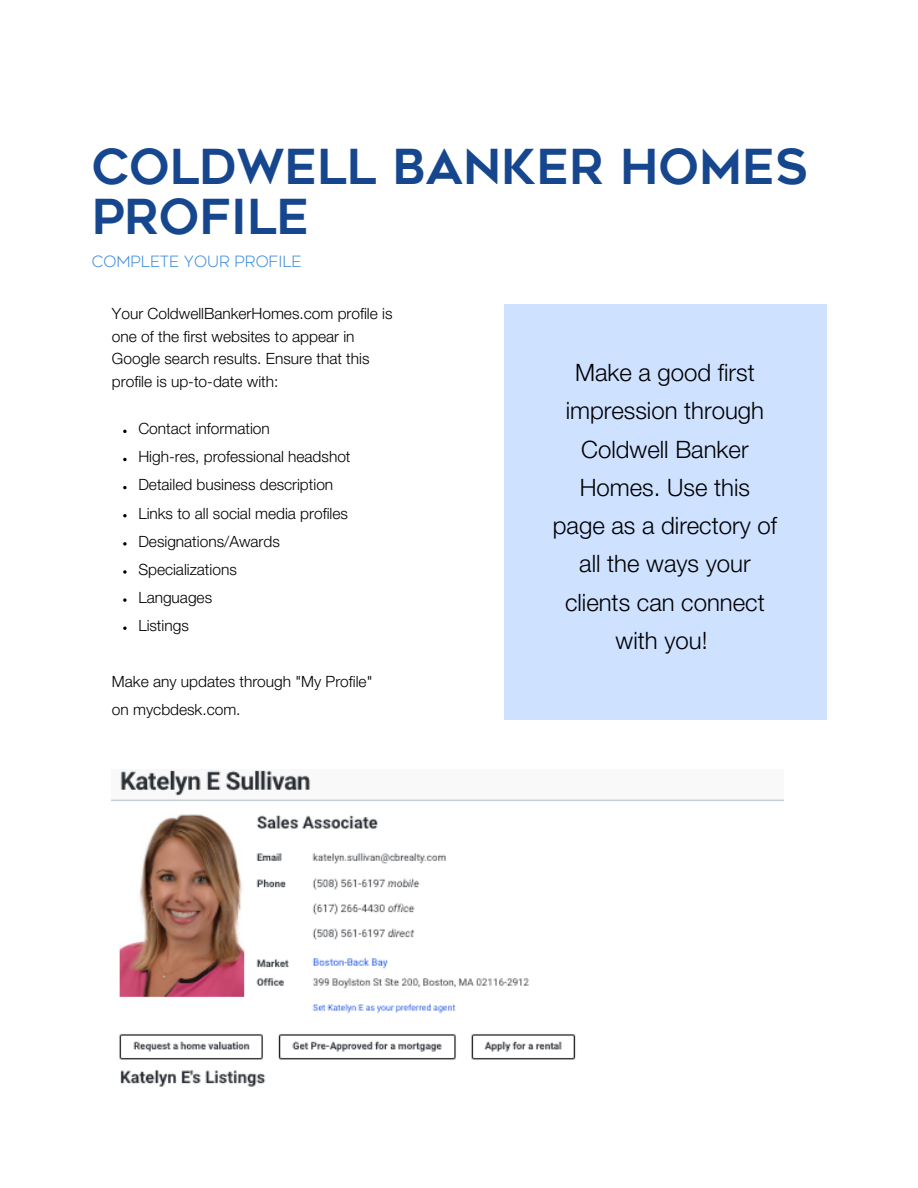
<style>
.page{position:relative;width:918px;height:1188px;background:#fff}
.page>*{position:absolute;margin:0;border:0;box-sizing:border-box;transform-origin:0 0}
.t1{font:48px/49.5px "Geometos";color:#16478e}
.t2{font:300 24px/38.2px "Helvetica Neue LT Std";color:#000;text-align:center}
.t3{font:300 15.45px/22.5px "Helvetica Neue LT Std";color:#000}
.t4{font:300 15.45px "Geometos Neue";color:#418fde}
</style>
<div class="page">
<img style="left:112px;top:770px;width:672px;height:317px">
<div style="left:504px;top:304px;width:323px;height:415px;background:#cee1ff"></div>
<svg style="left:123px;top:430px;width:4px;height:3px"></svg>
<svg style="left:123px;top:458px;width:4px;height:3px"></svg>
<svg style="left:123px;top:486px;width:4px;height:3px"></svg>
<svg style="left:123px;top:514px;width:4px;height:3px"></svg>
<svg style="left:123px;top:542px;width:4px;height:4px"></svg>
<svg style="left:123px;top:570px;width:4px;height:4px"></svg>
<svg style="left:123px;top:598px;width:4px;height:4px"></svg>
<svg style="left:123px;top:627px;width:4px;height:3px"></svg>
<p class="t1" style="left:92px;top:148px;width:717px">COLDWELL BANKER HOMES<br>PROFILE</p>
<p class="t4" style="left:92px;top:253px;width:211px">COMPLETE YOUR PROFILE</p>
<p class="t3" style="left:112px;top:305px;width:282px">Your ColdwellBankerHomes.com profile is one of the first websites to appear in Google search results. Ensure that this profile is up-to-date with:</p>
<p class="t3" style="left:138px;top:420px;width:133px">Contact information</p>
<p class="t3" style="left:138px;top:448px;width:214px">High-res, professional headshot</p>
<p class="t3" style="left:138px;top:476px;width:196px">Detailed business description</p>
<p class="t3" style="left:138px;top:504px;width:211px">Links to all social media profiles</p>
<p class="t3" style="left:138px;top:532px;width:143px">Designations/Awards</p>
<p class="t3" style="left:138px;top:560px;width:100px">Specializations</p>
<p class="t3" style="left:138px;top:588px;width:75px">Languages</p>
<p class="t3" style="left:138px;top:616px;width:52px">Listings</p>
<p class="t3" style="left:112px;top:673px;width:262px">Make any updates through "My Profile"</p>
<p class="t3" style="left:112px;top:701px;width:130px">on mycbdesk.com.</p>
<p class="t2" style="left:553px;top:357px;width:226px">Make a good first impression through<br>Coldwell Banker<br>Homes. Use this page as a directory of all the ways your clients can connect with you!</p>
</div>
